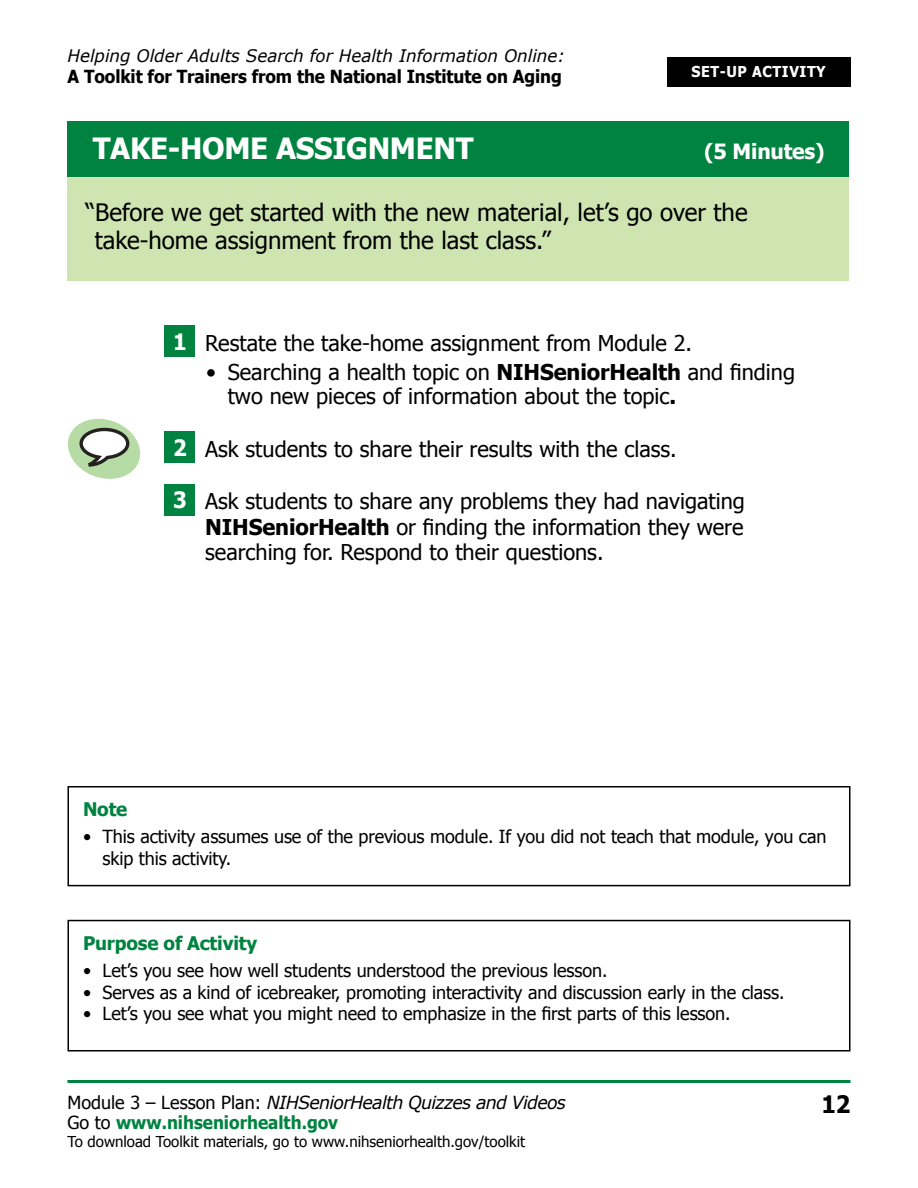
<style>
.page{position:relative;width:918px;height:1188px;background:#fff}
.page>*{position:absolute;margin:0;border:0;box-sizing:border-box;transform-origin:0 0}
.t1{font:700 29.25px "Tahoma";letter-spacing:-.01em;color:#fff}
.t2{font:24px/28.5px "Tahoma";color:#000}
.t3{font:700 24px "Tahoma";color:#000;scale:.95 1}
.t4{font:21.75px/25.5px "Tahoma";color:#000}
.t5{font:700 21px "Tahoma";letter-spacing:-.01em;color:#fff}
.t6{font:700 18.75px "Tahoma";letter-spacing:-.01em;color:#008340}
.t7{font:18px/21.8px "Tahoma";letter-spacing:-.005em;color:#000}
.t8{font:700 18px "Tahoma";letter-spacing:-.005em;color:#000;scale:.95 1}
.t9{font:italic 18px "Verdana";letter-spacing:-.04em;color:#000}
.t10{font:700 18px "Tahoma";color:#008340;scale:.95 1}
.t11{font:italic 17.25px "Verdana";color:#000}
.t12{font:15px "Tahoma";color:#000}
.t13{font:700 15px "Tahoma";color:#fff;scale:.95 1}
.s1{font-weight:700;font-size:22.5px;color:#fff}
.s2{font-weight:700}
.s3{font-family:"Tahoma";font-style:normal}
.s4{font-weight:400;color:#000}
</style>
<div class="page">
<div style="left:667px;top:57px;width:183px;height:29px;background:#000"></div>
<hr style="left:68px;top:1080px;width:782px;height:3px;background:#008340">
<div style="left:68px;top:154px;width:781px;height:127px;background:#cee5b2"></div>
<div style="left:68px;top:122px;width:781px;height:55px;background:#008340"></div>
<div style="left:165px;top:326px;width:30px;height:31px;background:#008340"></div>
<div style="left:165px;top:431px;width:30px;height:32px;background:#008340"></div>
<div style="left:165px;top:484px;width:30px;height:31px;background:#008340"></div>
<svg style="left:67px;top:418px;width:74px;height:61px"></svg>
<div style="left:68px;top:920px;width:782px;height:132px;border:2px solid #000"></div>
<div style="left:68px;top:786px;width:782px;height:100px;border:2px solid #000"></div>
<p class="t11" style="left:68px;top:45px;width:499px">Helping Older Adults Search for Health Information Online:</p>
<p class="t8" style="left:68px;top:65px;width:522px">A Toolkit for Trainers from the National Institute on Aging</p>
<p class="t13" style="left:692px;top:62px;width:11px">set</p>
<p class="t13" style="left:720px;top:62px;width:45px">-up activity</p>
<h1 class="t1" style="left:93px;top:130px;width:110px">Take-home</h1>
<h1 class="t1" style="left:276px;top:130px;width:41px">Assignment</h1>
<p class="t5" style="left:704px;top:138px;width:122px">(5 Minutes)</p>
<p class="t2" style="left:95px;top:197px;width:654px;text-indent:-9px">“Before we get started with the new material, let’s go over the take-home assignment from the last class.”</p>
<p class="t4" style="left:173px;top:329px;width:521px"><span class="s1">1</span> Restate the take-home assignment from Module 2.</p>
<p class="t4" style="left:228px;top:360px;width:569px;line-height:24px;text-indent:-22px">• Searching a health topic on <span class="s2">NIHSeniorHealth</span> and finding two new pieces of information about the topic<span class="s2">.</span></p>
<p class="t4" style="left:173px;top:435px;width:505px"><span class="s1">2</span> Ask students to share their results with the class.</p>
<p class="t4" style="left:205px;top:488px;width:541px;text-align:justify;text-indent:-32px"><span class="s1">3</span> Ask students to share any problems they had navigating <span class="s2">NIHSeniorHealth</span> or finding the information they were searching for. Respond to their questions.</p>
<p class="t6" style="left:83px;top:797px;width:46px">Note</p>
<p class="t7" style="left:103px;top:825px;width:725px;text-indent:-20px">• This activity assumes use of the previous module. If you did not teach that module, you can skip this activity.</p>
<p class="t6" style="left:83px;top:931px;width:176px">Purpose of Activity</p>
<p class="t7" style="left:83px;top:959px;width:526px">• Let’s you see how well students understood the previous lesson.</p>
<p class="t7" style="left:83px;top:981px;width:703px">• Serves as a kind of icebreaker, promoting interactivity and discussion early in the class.</p>
<p class="t7" style="left:83px;top:1002px;width:649px">• Let’s you see what you might need to emphasize in the first parts of this lesson.</p>
<p class="t9" style="left:68px;top:1091px;width:500px"><span class="s3">Module 3 – Lesson Plan:</span> NIHSeniorHealth Quizzes and Videos</p>
<p class="t10" style="left:68px;top:1111px;width:286px"><span class="s4">Go to</span> www.nihseniorhealth.gov</p>
<p class="t12" style="left:68px;top:1132px;width:459px">To download Toolkit materials, go to www.nihseniorhealth.gov/toolkit</p>
<p class="t3" style="left:821px;top:1089px;width:32px">12</p>
</div>
